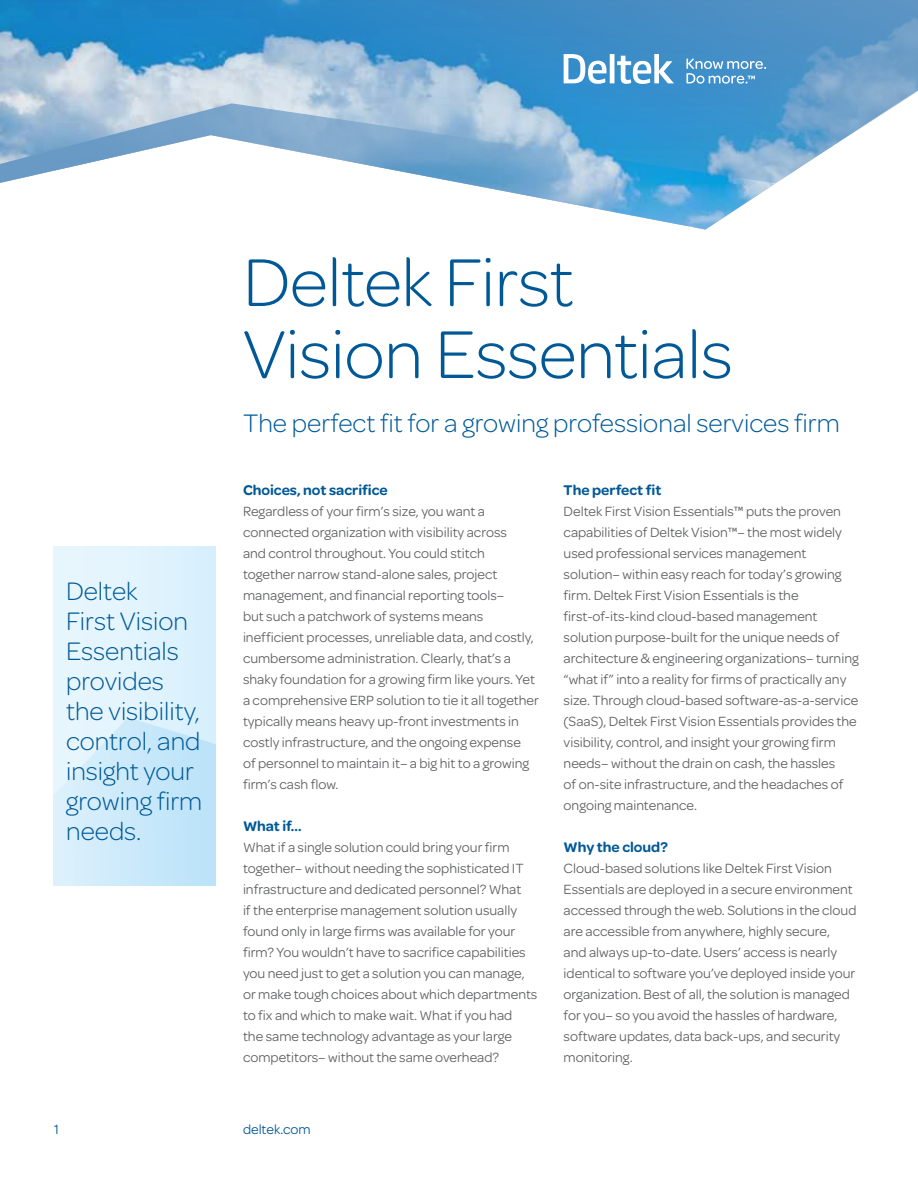
<style>
.page{position:relative;width:918px;height:1188px;background:#fff}
.page>*{position:absolute;margin:0;border:0;box-sizing:border-box;transform-origin:0 0}
.t1{font:300 72px/72px "Omnes";letter-spacing:-.005em;color:#005996}
.t2{font:300 27px/30px "Omnes";color:#005996}
.t3{font:600 15px "Omnes";color:#005996}
.t4{font:14.25px/21px "Omnes";color:#5f6062}
.t5{font:14.25px "Omnes";color:#005996}
</style>
<div class="page">
<svg style="left:462px;top:183px;width:314px;height:47px"></svg>
<svg style="left:0;top:0;width:918px;height:183px"></svg>
<svg style="left:686px;top:59px;width:80px;height:25px"></svg>
<svg style="left:564px;top:54px;width:110px;height:30px"></svg>
<div style="left:54px;top:546px;width:162px;height:339px;background:#e2f4fd"></div>
<svg style="left:77px;top:717px;width:139px;height:168px"></svg>
<h2 class="t2" style="left:66px;top:575px;width:138px">Deltek<br>First Vision<br>Essentials provides the visibility, control, and insight your growing firm needs.</h2>
<h1 class="t1" style="left:243px;top:244px;width:491px">Deltek First<br>Vision Essentials</h1>
<h2 class="t2" style="left:243px;top:407px;width:598px">The perfect fit for a growing professional services firm</h2>
<p class="t3" style="left:243px;top:479px;width:146px">Choices, not sacrifice</p>
<p class="t4" style="left:243px;top:500px;width:297px">Regardless of your firm’s size, you want a connected organization with visibility across<br>and control throughout. You could stitch together narrow stand-alone sales, project management, and financial reporting tools–<br>but such a patchwork of systems means inefficient processes, unreliable data, and costly, cumbersome administration. Clearly, that’s a shaky foundation for a growing firm like yours. Yet a comprehensive ERP solution to tie it all together typically means heavy up-front investments in costly infrastructure, and the ongoing expense<br>of personnel to maintain it– a big hit to a growing firm’s cash flow.</p>
<p class="t3" style="left:243px;top:815px;width:60px">What if...</p>
<p class="t4" style="left:243px;top:836px;width:296px">What if a single solution could bring your firm together– without needing the sophisticated IT infrastructure and dedicated personnel? What<br>if the enterprise management solution usually found only in large firms was available for your firm? You wouldn’t have to sacrifice capabilities you need just to get a solution you can manage, or make tough choices about which departments to fix and which to make wait. What if you had<br>the same technology advantage as your large competitors– without the same overhead?</p>
<p class="t3" style="left:564px;top:479px;width:99px">The perfect fit</p>
<p class="t4" style="left:564px;top:500px;width:297px">Deltek First Vision Essentials™ puts the proven capabilities of Deltek Vision™– the most widely used professional services management solution– within easy reach for today’s growing firm. Deltek First Vision Essentials is the first-of-its-kind cloud-based management solution purpose-built for the unique needs of architecture &amp; engineering organizations– turning “what if” into a reality for firms of practically any size. Through cloud-based software-as-a-service (SaaS), Deltek First Vision Essentials provides the visibility, control, and insight your growing firm needs– without the drain on cash, the hassles<br>of on-site infrastructure, and the headaches of ongoing maintenance.</p>
<p class="t3" style="left:564px;top:836px;width:106px">Why the cloud?</p>
<p class="t4" style="left:564px;top:857px;width:294px">Cloud-based solutions like Deltek First Vision Essentials are deployed in a secure environment accessed through the web. Solutions in the cloud are accessible from anywhere, highly secure, and always up-to-date. Users’ access is nearly identical to software you’ve deployed inside your organization. Best of all, the solution is managed for you– so you avoid the hassles of hardware, software updates, data back-ups, and security monitoring.</p>
<p class="t5" style="left:54px;top:1120px;width:6px">1</p>
<p class="t5" style="left:243px;top:1120px;width:69px">deltek.com</p>
</div>
